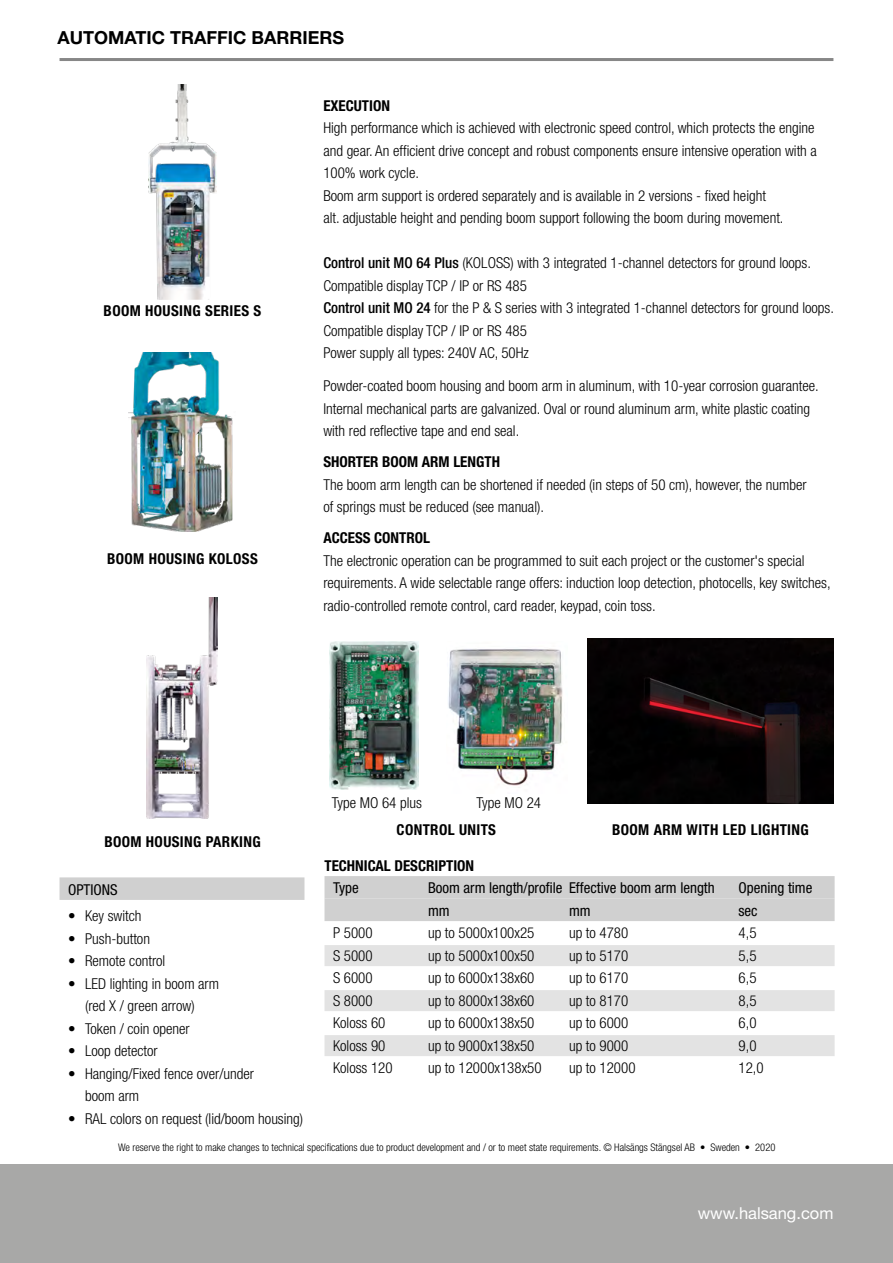
<style>
.page{position:relative;width:893px;height:1263px;background:#fff}
.page>*{position:absolute;margin:0;border:0;box-sizing:border-box;transform-origin:0 0}
.t1{font:700 18px "Helvetica Neue LT Std";color:#000}
.t2{font:16.5px "Helvetica Neue LT Std";color:#fff}
.t3{font:300 condensed 15px/22.5px "Helvetica Neue LT Std";color:#000}
.t4{font:700 condensed 15px "Helvetica Neue LT Std";letter-spacing:.025em;color:#000}
.t5{font:condensed 15px "Helvetica Neue LT Std";color:#000}
.t6{font:700 condensed 15px "Helvetica Neue LT Std";color:#000}
.t7{font:300 condensed 10.5px "Helvetica Neue LT Std";color:#000}
.s1{font-weight:500}
</style>
<div class="page">
<div style="left:0;top:1164px;width:893px;height:99px;background:#a8a8a7"></div>
<hr style="left:60px;top:58px;width:773px;height:3px;background:#878787">
<div style="left:324px;top:876px;width:511px;height:22px;background:#d0d0d0"></div>
<div style="left:324px;top:898px;width:511px;height:23px;background:#d0d0d0"></div>
<div style="left:324px;top:945px;width:511px;height:21px;background:#e3e3e3"></div>
<div style="left:324px;top:990px;width:511px;height:21px;background:#e3e3e3"></div>
<div style="left:324px;top:1035px;width:511px;height:21px;background:#e3e3e3"></div>
<div style="left:60px;top:877px;width:244px;height:23px;background:#d0d0d0"></div>
<img style="left:129px;top:353px;width:104px;height:178px">
<img style="left:149px;top:85px;width:67px;height:214px">
<img style="left:147px;top:598px;width:70px;height:221px">
<img style="left:587px;top:638px;width:246px;height:166px">
<img style="left:448px;top:649px;width:115px;height:137px">
<img style="left:330px;top:641px;width:89px;height:148px">
<p class="t1" style="left:57px;top:26px;width:288px">AUTOMATIC TRAFFIC BARRIERS</p>
<p class="t4" style="left:104px;top:302px;width:159px">BOOM HOUSING SERIES S</p>
<p class="t4" style="left:107px;top:550px;width:152px">BOOM HOUSING KOLOSS</p>
<p class="t6" style="left:323px;top:96px;width:68px">EXECUTION</p>
<p class="t3" style="left:323px;top:116px;width:495px">High performance which is achieved with electronic speed control, which protects the engine and gear. An efficient drive concept and robust components ensure intensive operation with a 100% work cycle.<br>Boom arm support is ordered separately and is available in 2 versions - fixed height<br>alt. adjustable height and pending boom support following the boom during movement.</p>
<p class="t3" style="left:323px;top:251px;width:512px"><span class="s1">Control unit MO 64 Plus</span> (KOLOSS) with 3 integrated 1-channel detectors for ground loops.<br>Compatible display TCP / IP or RS 485<br><span class="s1">Control unit MO 24</span> for the P &amp; S series with 3 integrated 1-channel detectors for ground loops.<br>Compatible display TCP / IP or RS 485<br>Power supply all types: 240V AC, 50Hz</p>
<p class="t3" style="left:323px;top:374px;width:497px">Powder-coated boom housing and boom arm in aluminum, with 10-year corrosion guarantee.<br>Internal mechanical parts are galvanized. Oval or round aluminum arm, white plastic coating with red reflective tape and end seal.</p>
<p class="t6" style="left:323px;top:453px;width:178px">SHORTER BOOM ARM LENGTH</p>
<p class="t3" style="left:323px;top:473px;width:485px">The boom arm length can be shortened if needed (in steps of 50 cm), however, the number of springs must be reduced (see manual).</p>
<p class="t6" style="left:323px;top:529px;width:108px">ACCESS CONTROL</p>
<p class="t3" style="left:323px;top:549px;width:509px">The electronic operation can be programmed to suit each project or the customer's special requirements. A wide selectable range offers: induction loop detection, photocells, key switches, radio-controlled remote control, card reader, keypad, coin toss.</p>
<p class="t4" style="left:104px;top:832px;width:158px">BOOM HOUSING PARKING</p>
<p class="t3" style="left:332px;top:791px;width:92px">Type MO 64 plus</p>
<p class="t3" style="left:476px;top:791px;width:66px">Type MO 24</p>
<p class="t4" style="left:397px;top:820px;width:101px">CONTROL UNITS</p>
<p class="t4" style="left:612px;top:820px;width:198px">BOOM ARM WITH LED LIGHTING</p>
<p class="t6" style="left:324px;top:856px;width:151px">TECHNICAL DESCRIPTION</p>
<p class="t5" style="left:333px;top:879px;width:27px">Type</p>
<p class="t5" style="left:428px;top:879px;width:288px">Boom arm length/profile Effective boom arm length</p>
<p class="t5" style="left:738px;top:879px;width:75px">Opening time</p>
<p class="t5" style="left:428px;top:901px;width:23px">mm</p>
<p class="t5" style="left:569px;top:901px;width:23px">mm</p>
<p class="t5" style="left:738px;top:901px;width:21px">sec</p>
<p class="t3" style="left:333px;top:921px;width:41px">P 5000</p>
<p class="t3" style="left:428px;top:921px;width:108px">up to 5000x100x25</p>
<p class="t3" style="left:569px;top:921px;width:61px">up to 4780</p>
<p class="t3" style="left:738px;top:921px;width:19px">4,5</p>
<p class="t3" style="left:333px;top:944px;width:41px">S 5000</p>
<p class="t3" style="left:428px;top:944px;width:108px">up to 5000x100x50</p>
<p class="t3" style="left:569px;top:944px;width:61px">up to 5170</p>
<p class="t3" style="left:738px;top:944px;width:19px">5,5</p>
<p class="t3" style="left:333px;top:966px;width:41px">S 6000</p>
<p class="t3" style="left:428px;top:966px;width:108px">up to 6000x138x60</p>
<p class="t3" style="left:569px;top:966px;width:61px">up to 6170</p>
<p class="t3" style="left:738px;top:966px;width:19px">6,5</p>
<p class="t3" style="left:333px;top:989px;width:41px">S 8000</p>
<p class="t3" style="left:428px;top:989px;width:108px">up to 8000x138x60</p>
<p class="t3" style="left:569px;top:989px;width:61px">up to 8170</p>
<p class="t3" style="left:738px;top:989px;width:19px">8,5</p>
<p class="t3" style="left:333px;top:1011px;width:54px">Koloss 60</p>
<p class="t3" style="left:428px;top:1011px;width:108px">up to 6000x138x50</p>
<p class="t3" style="left:569px;top:1011px;width:61px">up to 6000</p>
<p class="t3" style="left:738px;top:1011px;width:19px">6,0</p>
<p class="t3" style="left:333px;top:1034px;width:54px">Koloss 90</p>
<p class="t3" style="left:428px;top:1034px;width:108px">up to 9000x138x50</p>
<p class="t3" style="left:569px;top:1034px;width:61px">up to 9000</p>
<p class="t3" style="left:738px;top:1034px;width:19px">9,0</p>
<p class="t3" style="left:333px;top:1056px;width:61px">Koloss 120</p>
<p class="t3" style="left:428px;top:1056px;width:115px">up to 12000x138x50</p>
<p class="t3" style="left:569px;top:1056px;width:68px">up to 12000</p>
<p class="t3" style="left:738px;top:1056px;width:27px">12,0</p>
<p class="t5" style="left:68px;top:881px;width:51px">OPTIONS</p>
<p class="t3" style="left:68px;top:905px;width:75px">• Key switch</p>
<p class="t3" style="left:68px;top:927px;width:83px">• Push-button</p>
<p class="t3" style="left:68px;top:950px;width:99px">• Remote control</p>
<p class="t3" style="left:68px;top:972px;width:153px;text-align:center">• LED lighting in boom arm (red X / green arrow)</p>
<p class="t3" style="left:68px;top:1017px;width:123px">• Token / coin opener</p>
<p class="t3" style="left:68px;top:1040px;width:91px">• Loop detector</p>
<p class="t3" style="left:85px;top:1062px;width:171px;text-indent:-17px">• Hanging/Fixed fence over/under boom arm</p>
<p class="t3" style="left:68px;top:1107px;width:237px">• RAL colors on request (lid/boom housing)</p>
<p class="t7" style="left:118px;top:1141px;width:659px">We reserve the right to make changes to technical specifications due to product development and / or to meet state requirements. © Halsängs Stängsel AB • Sweden • 2020</p>
<p class="t2" style="left:698px;top:1203px;width:137px">www.halsang.com</p>
</div>
